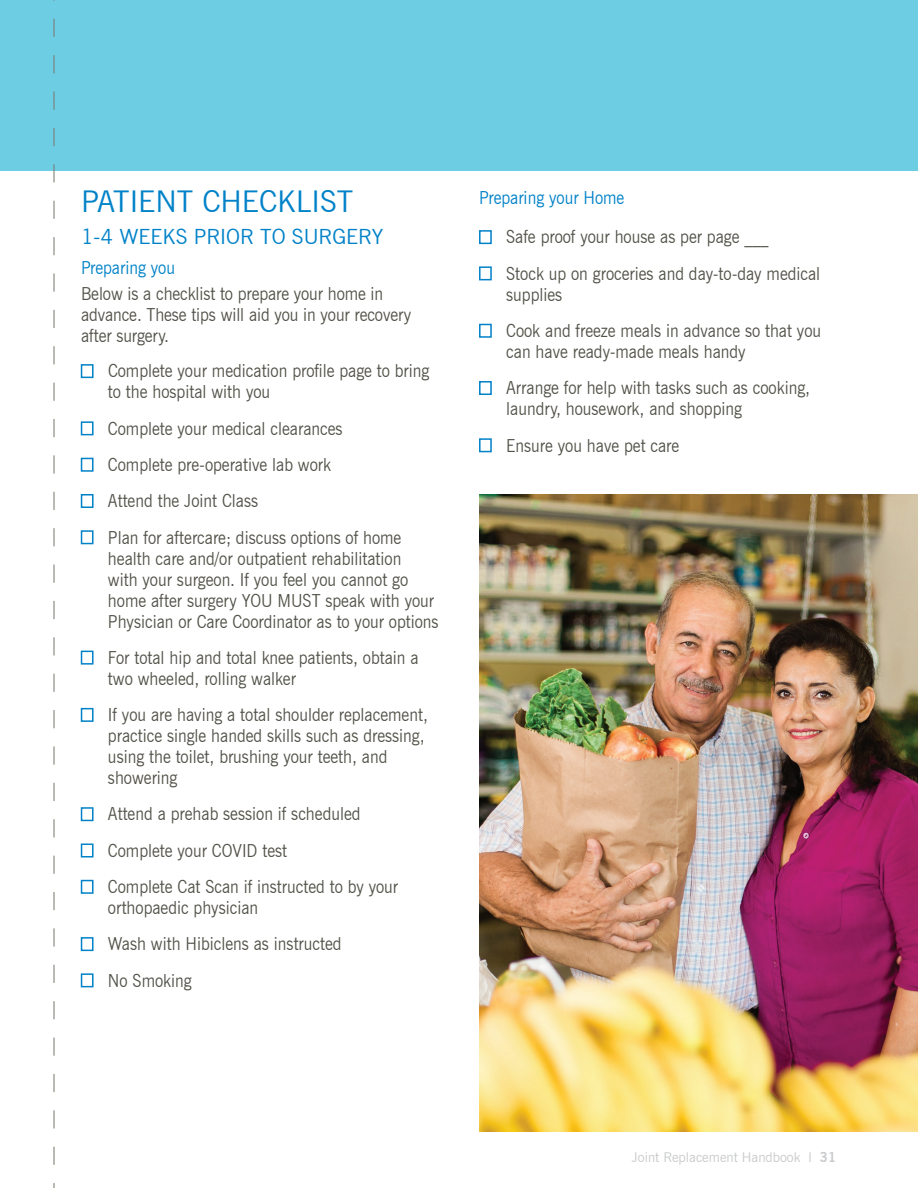
<style>
.page{position:relative;width:918px;height:1188px;background:#fff}
.page>*{position:absolute;margin:0;border:0;box-sizing:border-box;transform-origin:0 0}
.t1{font:30px "News Gothic BT";color:#0082c8}
.t2{font:21px "News Gothic BT";color:#0082c8}
.t3{font:18px/21px "News Gothic BT";color:#535249;scale:.9 1}
.t4{font:18px "News Gothic BT";color:#0082c8;scale:.9 1}
.t5{font:13.5px "News Gothic BT";color:#c9cacc}
.s1{color:#0082c8}
.s2{font-weight:700}
</style>
<div class="page">
<div style="left:0;top:0;width:918px;height:171px;background:#6dcde3"></div>
<img style="left:479px;top:495px;width:439px;height:636px">
<svg style="left:54px;top:0;width:1px;height:1188px"></svg>
<h1 class="t1" style="left:81px;top:183px;width:274px">PATIENT CHECKLIST</h1>
<p class="t2" style="left:81px;top:224px;width:304px">1-4 WEEKS PRIOR TO SURGERY</p>
<p class="t4" style="left:81px;top:256px;width:106px">Preparing you</p>
<p class="t3" style="left:81px;top:283px;width:368px">Below is a checklist to prepare your home in advance. These tips will aid you in your recovery after surgery.</p>
<p class="t3" style="left:108px;top:360px;width:359px;text-indent:-27px"><span class="s1">■</span> Complete your medication profile page to bring to the hospital with you</p>
<p class="t3" style="left:81px;top:418px;width:292px"><span class="s1">■</span> Complete your medical clearances</p>
<p class="t3" style="left:81px;top:454px;width:279px"><span class="s1">■</span> Complete pre-operative lab work</p>
<p class="t3" style="left:81px;top:490px;width:198px"><span class="s1">■</span> Attend the Joint Class</p>
<p class="t3" style="left:108px;top:527px;width:369px;text-indent:-27px"><span class="s1">■</span> Plan for aftercare; discuss options of home health care and/or outpatient rehabilitation<br>with your surgeon. If you feel you cannot go home after surgery YOU MUST speak with your Physician or Care Coordinator as to your options</p>
<p class="t3" style="left:108px;top:647px;width:347px;text-indent:-27px"><span class="s1">■</span> For total hip and total knee patients, obtain a two wheeled, rolling walker</p>
<p class="t3" style="left:108px;top:704px;width:357px;text-indent:-27px"><span class="s1">■</span> If you are having a total shoulder replacement, practice single handed skills such as dressing, using the toilet, brushing your teeth, and showering</p>
<p class="t3" style="left:81px;top:803px;width:312px"><span class="s1">■</span> Attend a prehab session if scheduled</p>
<p class="t3" style="left:81px;top:840px;width:231px"><span class="s1">■</span> Complete your COVID test</p>
<p class="t3" style="left:108px;top:876px;width:324px;text-indent:-27px"><span class="s1">■</span> Complete Cat Scan if instructed to by your orthopaedic physician</p>
<p class="t3" style="left:81px;top:933px;width:291px"><span class="s1">■</span> Wash with Hibiclens as instructed</p>
<p class="t3" style="left:81px;top:970px;width:125px"><span class="s1">■</span> No Smoking</p>
<p class="t4" style="left:479px;top:187px;width:163px">Preparing your Home</p>
<p class="t3" style="left:479px;top:226px;width:323px"><span class="s1">■</span> Safe proof your house as per page ___</p>
<p class="t3" style="left:506px;top:263px;width:350px;text-indent:-27px"><span class="s1">■</span> Stock up on groceries and day-to-day medical supplies</p>
<p class="t3" style="left:506px;top:320px;width:351px;text-indent:-27px"><span class="s1">■</span> Cook and freeze meals in advance so that you can have ready-made meals handy</p>
<p class="t3" style="left:506px;top:377px;width:339px;text-indent:-27px"><span class="s1">■</span> Arrange for help with tasks such as cooking, laundry, housework, and shopping</p>
<p class="t3" style="left:479px;top:435px;width:224px"><span class="s1">■</span> Ensure you have pet care</p>
<p class="t5" style="left:632px;top:1149px;width:206px">Joint Replacement Handbook l <span class="s2">31</span></p>
</div>
